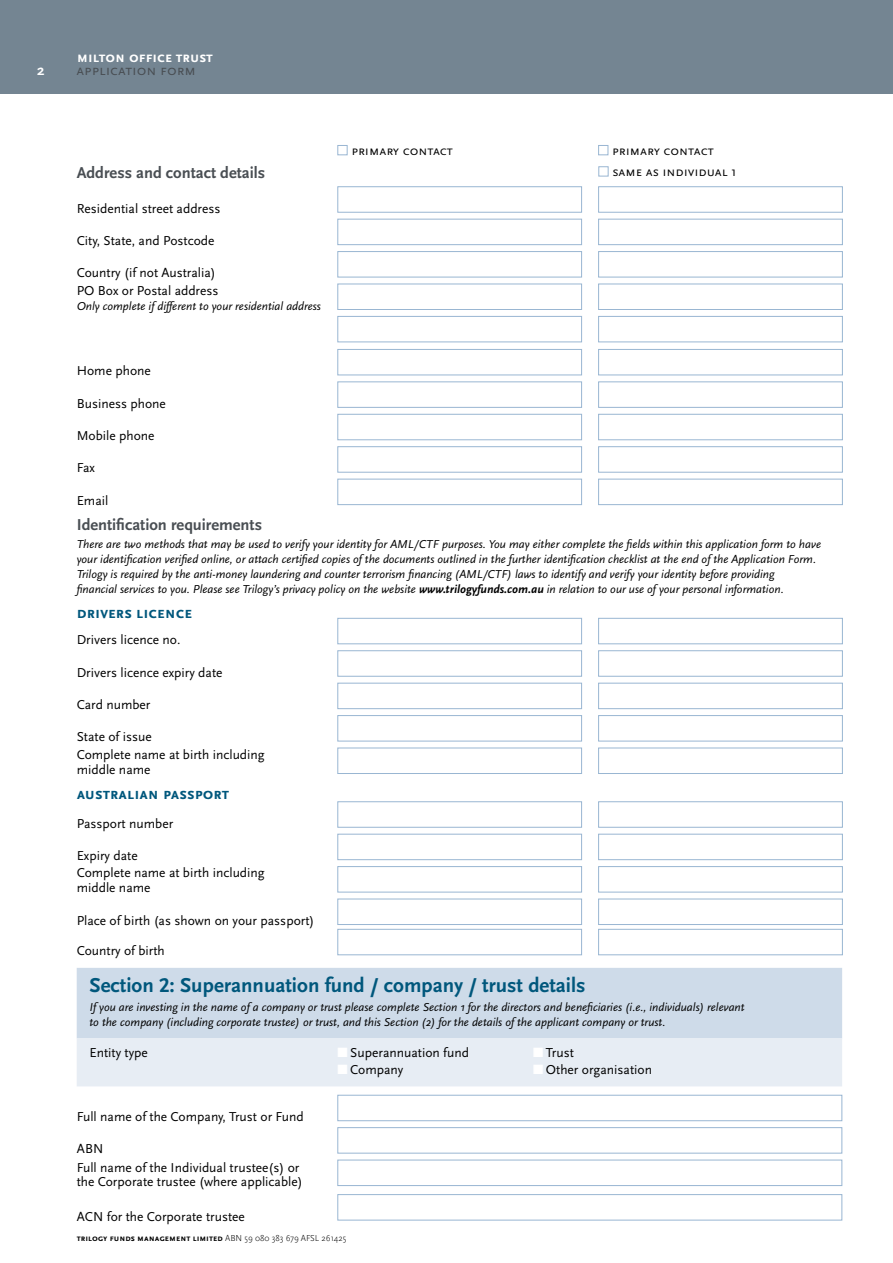
<style>
.page{position:relative;width:893px;height:1263px;background:#fff}
.page>*{position:absolute;margin:0;border:0;box-sizing:border-box;transform-origin:0 0}
.t1{font:700 21px "Scala Sans Pro";color:#00577c}
.t2{font:700 16.5px "Scala Sans Pro";color:#494e53}
.t3{font:700 16.5px "Scala Sans Pro";color:#00577c}
.t4{font:700 15px "Scala Sans Pro";color:#fff}
.t5{font:15px "Scala Sans Pro";color:#494e53}
.t6{font:13.5px/15px "Scala Sans Pro";color:#000}
.t7{font:italic 12px/15px "Scala Sans Pro";color:#000}
.Body{font:700 9px "Scala Sans Pro";color:#000}
.s1{font-weight:700}
.s2{color:#fff}
.s3{font-weight:300}
</style>
<div class="page">
<div style="left:0;top:0;width:893px;height:94px;background:#748592"></div>
<div style="left:598px;top:166px;width:10px;height:10px;border:1px solid #99b6d2"></div>
<div style="left:338px;top:186px;width:244px;height:26px;border:1px solid #99b6d2"></div>
<div style="left:598px;top:186px;width:245px;height:26px;border:1px solid #99b6d2"></div>
<div style="left:338px;top:219px;width:244px;height:26px;border:1px solid #99b6d2"></div>
<div style="left:598px;top:219px;width:245px;height:26px;border:1px solid #99b6d2"></div>
<div style="left:338px;top:251px;width:244px;height:26px;border:1px solid #99b6d2"></div>
<div style="left:598px;top:251px;width:245px;height:26px;border:1px solid #99b6d2"></div>
<div style="left:338px;top:284px;width:244px;height:26px;border:1px solid #99b6d2"></div>
<div style="left:598px;top:284px;width:245px;height:26px;border:1px solid #99b6d2"></div>
<div style="left:338px;top:316px;width:244px;height:26px;border:1px solid #99b6d2"></div>
<div style="left:598px;top:316px;width:245px;height:26px;border:1px solid #99b6d2"></div>
<div style="left:77px;top:968px;width:765px;height:70px;background:#cedbe9"></div>
<div style="left:77px;top:1038px;width:765px;height:48px;background:#e7edf4"></div>
<div style="left:338px;top:349px;width:244px;height:26px;border:1px solid #99b6d2"></div>
<div style="left:598px;top:349px;width:245px;height:26px;border:1px solid #99b6d2"></div>
<div style="left:338px;top:382px;width:244px;height:26px;border:1px solid #99b6d2"></div>
<div style="left:598px;top:382px;width:245px;height:26px;border:1px solid #99b6d2"></div>
<div style="left:338px;top:414px;width:244px;height:26px;border:1px solid #99b6d2"></div>
<div style="left:598px;top:414px;width:245px;height:26px;border:1px solid #99b6d2"></div>
<div style="left:338px;top:446px;width:244px;height:26px;border:1px solid #99b6d2"></div>
<div style="left:598px;top:446px;width:245px;height:26px;border:1px solid #99b6d2"></div>
<div style="left:338px;top:479px;width:244px;height:26px;border:1px solid #99b6d2"></div>
<div style="left:598px;top:479px;width:245px;height:26px;border:1px solid #99b6d2"></div>
<div style="left:338px;top:618px;width:244px;height:26px;border:1px solid #99b6d2"></div>
<div style="left:598px;top:618px;width:245px;height:26px;border:1px solid #99b6d2"></div>
<div style="left:338px;top:650px;width:244px;height:26px;border:1px solid #99b6d2"></div>
<div style="left:598px;top:650px;width:245px;height:26px;border:1px solid #99b6d2"></div>
<div style="left:338px;top:683px;width:244px;height:26px;border:1px solid #99b6d2"></div>
<div style="left:598px;top:683px;width:245px;height:26px;border:1px solid #99b6d2"></div>
<div style="left:338px;top:715px;width:244px;height:26px;border:1px solid #99b6d2"></div>
<div style="left:598px;top:715px;width:245px;height:26px;border:1px solid #99b6d2"></div>
<div style="left:338px;top:748px;width:244px;height:26px;border:1px solid #99b6d2"></div>
<div style="left:598px;top:748px;width:245px;height:26px;border:1px solid #99b6d2"></div>
<div style="left:338px;top:801px;width:244px;height:26px;border:1px solid #99b6d2"></div>
<div style="left:598px;top:801px;width:245px;height:26px;border:1px solid #99b6d2"></div>
<div style="left:338px;top:834px;width:244px;height:26px;border:1px solid #99b6d2"></div>
<div style="left:598px;top:834px;width:245px;height:26px;border:1px solid #99b6d2"></div>
<div style="left:338px;top:866px;width:244px;height:26px;border:1px solid #99b6d2"></div>
<div style="left:598px;top:866px;width:245px;height:26px;border:1px solid #99b6d2"></div>
<div style="left:338px;top:899px;width:244px;height:26px;border:1px solid #99b6d2"></div>
<div style="left:598px;top:899px;width:245px;height:26px;border:1px solid #99b6d2"></div>
<div style="left:338px;top:929px;width:244px;height:26px;border:1px solid #99b6d2"></div>
<div style="left:598px;top:929px;width:245px;height:26px;border:1px solid #99b6d2"></div>
<div style="left:338px;top:1095px;width:504px;height:26px;border:1px solid #99b6d2"></div>
<div style="left:338px;top:1127px;width:504px;height:26px;border:1px solid #99b6d2"></div>
<div style="left:338px;top:1160px;width:504px;height:26px;border:1px solid #99b6d2"></div>
<div style="left:338px;top:1194px;width:504px;height:26px;border:1px solid #99b6d2"></div>
<div style="left:338px;top:145px;width:9px;height:10px;border:1px solid #99b6d2"></div>
<div style="left:598px;top:145px;width:10px;height:10px;border:1px solid #99b6d2"></div>
<p class="t4" style="left:77px;top:49px;width:136px">m ilton office trust</p>
<p class="t4" style="left:37px;top:62px;width:9px">2</p>
<p class="t5" style="left:77px;top:62px;width:121px">application form</p>
<p class="t6" style="left:351px;top:143px;width:101px">pri mary contact</p>
<p class="t6" style="left:612px;top:143px;width:101px">pri mary contact</p>
<p class="t2" style="left:77px;top:163px;width:190px">Address and contact details</p>
<p class="t6" style="left:612px;top:164px;width:125px">same as i ndivi dual 1</p>
<p class="t6" style="left:77px;top:201px;width:145px">Residential street address</p>
<p class="t6" style="left:77px;top:233px;width:139px">City, State, and Postcode</p>
<p class="t6" style="left:77px;top:265px;width:141px">Country (if not Australia)</p>
<p class="t6" style="left:77px;top:283px;width:143px">PO Box or Postal address</p>
<p class="t7" style="left:77px;top:298px;width:246px">Only complete if different to your residential address</p>
<p class="t6" style="left:77px;top:363px;width:76px">Home phone</p>
<p class="t6" style="left:77px;top:396px;width:91px">Business phone</p>
<p class="t6" style="left:77px;top:428px;width:79px">Mobile phone</p>
<p class="t6" style="left:77px;top:461px;width:20px">Fax</p>
<p class="t6" style="left:77px;top:493px;width:33px">Email</p>
<p class="t2" style="left:77px;top:515px;width:187px">Identification requirements</p>
<p class="t7" style="left:77px;top:537px;width:746px">There are two methods that may be used to verify your identity for AML/CTF purposes. You may either complete the fields within this application form to have your identification verified online, or attach certified copies of the documents outlined in the further identification checklist at the end of the Application Form.<br>Trilogy is required by the anti-money laundering and counter terrorism financing (AML/CTF) laws to identify and verify your identity before providing</p>
<p class="t7" style="left:77px;top:582px;width:708px">financial services to you. Please see Trilogy’s privacy policy on the website <span class="s1">www.trilogyfunds.com.au</span> in relation to our use of your personal information.</p>
<p class="t3" style="left:77px;top:603px;width:117px">drivers licence</p>
<p class="t6" style="left:77px;top:632px;width:105px">Drivers licence no.</p>
<p class="t6" style="left:77px;top:665px;width:147px">Drivers licence expiry date</p>
<p class="t6" style="left:77px;top:697px;width:75px">Card number</p>
<p class="t6" style="left:77px;top:729px;width:77px">State of issue</p>
<p class="t6" style="left:77px;top:747px;width:190px">Complete name at birth including middle name</p>
<p class="t3" style="left:77px;top:784px;width:152px">australian passport</p>
<p class="t6" style="left:77px;top:816px;width:98px">Passport number</p>
<p class="t6" style="left:77px;top:848px;width:62px">Expiry date</p>
<p class="t6" style="left:77px;top:865px;width:190px">Complete name at birth including middle name</p>
<p class="t6" style="left:77px;top:913px;width:239px">Place of birth (as shown on your passport)</p>
<p class="t6" style="left:77px;top:943px;width:90px">Country of birth</p>
<p class="t1" style="left:89px;top:973px;width:497px">Section 2: Superannuation fund / company / trust details</p>
<p class="t7" style="left:89px;top:999px;width:657px">If you are investing in the name of a company or trust please complete Section 1 for the directors and beneficiaries (i.e., individuals) relevant to the company (including corporate trustee) or trust, and this Section (2) for the details of the applicant company or trust.</p>
<p class="t6" style="left:89px;top:1045px;width:60px">Entity type</p>
<p class="t6" style="left:338px;top:1045px;width:133px"><span class="s2">■</span> Superannuation fund</p>
<p class="t6" style="left:338px;top:1062px;width:67px"><span class="s2">■</span> Company</p>
<p class="t6" style="left:533px;top:1045px;width:42px"><span class="s2">■</span> Trust</p>
<p class="t6" style="left:533px;top:1062px;width:120px"><span class="s2">■</span> Other organisation</p>
<p class="t6" style="left:77px;top:1109px;width:229px">Full name of the Company, Trust or Fund</p>
<p class="t6" style="left:77px;top:1141px;width:28px">ABN</p>
<p class="t6" style="left:77px;top:1161px;width:227px;line-height:13.5px">Full name of the Individual trustee(s) or the Corporate trustee (where applicable)</p>
<p class="t6" style="left:77px;top:1209px;width:170px">ACN for the Corporate trustee</p>
<p class="Body" style="left:77px;top:1233px;width:271px">Trilogy Funds Managem ent Lim ited <span class="s3">ABN 59 080 383 679 AFSL 261425</span></p>
</div>
